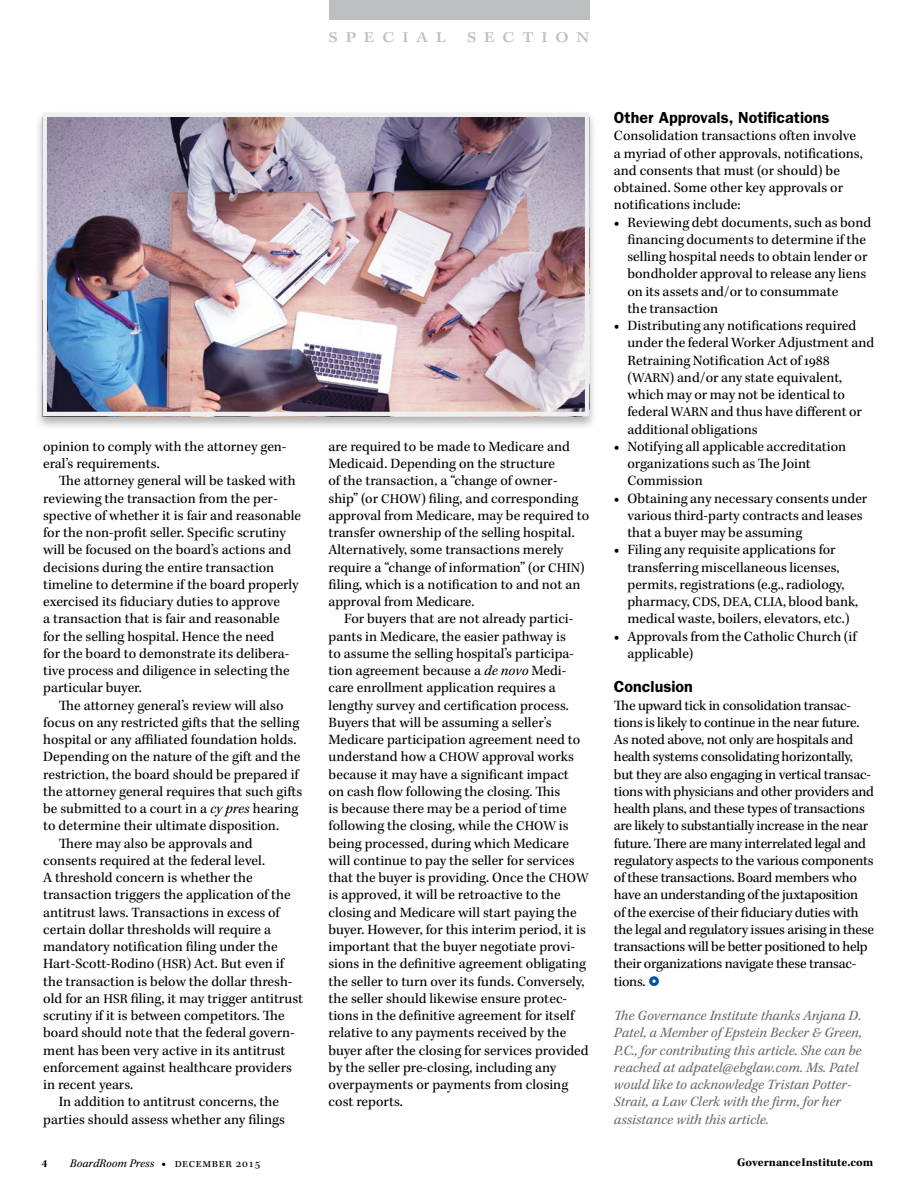
<style>
.page{position:relative;width:918px;height:1188px;background:#fff}
.page>*{position:absolute;margin:0;border:0;box-sizing:border-box;transform-origin:0 0}
.t1{font:600 16.05px "ITC Franklin Gothic Std";color:#000}
.t2{font:15px "Kepler Std Medium Ext Capt";letter-spacing:.515em;color:#bcbec0}
.body{font:14.55px/17.2px "Kepler Std";color:#000}
.body-no-indent{font:14.55px/17.2px "Kepler Std";letter-spacing:-.02em;color:#000}
.Endnote{font:italic 14.55px/17.2px "Kepler Std";color:#696a6d}
.body-no-indent-2{font:14.55px/17.2px "Kepler Std";color:#000}
.t3{font:italic 12px "Kepler Std";color:#000}
.t4{font:700 12px "Kepler Std";color:#000}
.t5{font:700 10.95px "Kepler Std";color:#000}
.s1{font-style:italic}
.s2{font-size:13.65px}
.s3{font-family:"Minion Pro";font-weight:700}
.s4{font-weight:900;font-style:normal}
.s5{font-style:normal}
</style>
<div class="page">
<div style="left:329px;top:0;width:260px;height:19px;background:#bcbec0"></div>
<div style="left:34px;top:110px;width:563px;height:321px;background:#000;opacity:.3"></div>
<img style="left:47px;top:118px;width:537px;height:293px">
<div style="left:42px;top:113px;width:547px;height:303px;border:4px solid #efeff0"></div>
<p class="t2" style="left:329px;top:28px;width:119px">SPECIAL</p>
<p class="t2" style="left:467px;top:28px;width:124px">SECTION</p>
<p class="body" style="left:43px;top:438px;width:245px">opinion to comply with the attorney gen&shy;eral’s requirements.</p>
<p class="body" style="left:43px;top:473px;width:259px;text-indent:16px">The attorney general will be tasked with reviewing the transaction from the per&shy;spective of whether it is fair and reasonable for the non-profit seller. Specific scrutiny will be focused on the board’s actions and decisions during the entire transaction timeline to determine if the board properly exercised its fiduciary duties to approve<br>a transaction that is fair and reasonable<br>for the selling hospital. Hence the need<br>for the board to demonstrate its delibera&shy;tive process and diligence in selecting the particular buyer.</p>
<p class="body" style="left:43px;top:697px;width:261px;text-indent:16px">The attorney general’s review will also focus on any restricted gifts that the selling hospital or any affiliated foundation holds.<br>Depending on the nature of the gift and the restriction, the board should be prepared if the attorney general requires that such gifts be submitted to a court in a <span class="s1">cy pres</span> hearing to determine their ultimate disposition.</p>
<p class="body" style="left:43px;top:835px;width:261px;text-indent:16px">There may also be approvals and consents required at the federal level.<br>A threshold concern is whether the transaction triggers the application of the antitrust laws. Transactions in excess of certain dollar thresholds will require a mandatory notification filing under the Hart-Scott-Rodino (<span class="s2">HSR</span>) Act. But even if the transaction is below the dollar thresh&shy;old for an <span class="s2">HSR</span> filing, it may trigger antitrust scrutiny if it is between competitors. The board should note that the federal govern&shy;ment has been very active in its antitrust enforcement against healthcare providers in recent years.</p>
<p class="body" style="left:43px;top:1094px;width:243px;text-indent:16px">In addition to antitrust concerns, the parties should assess whether any filings</p>
<p class="body" style="left:329px;top:438px;width:262px">are required to be made to Medicare and Medicaid. Depending on the structure<br>of the transaction, a “change of owner&shy;ship” (or <span class="s2">CHOW</span>) filing, and corresponding approval from Medicare, may be required to transfer ownership of the selling hospital.<br>Alternatively, some transactions merely require a “change of information” (or <span class="s2">CHIN</span>) filing, which is a notification to and not an approval from Medicare.</p>
<p class="body" style="left:329px;top:611px;width:262px;text-indent:16px">For buyers that are not already partici&shy;pants in Medicare, the easier pathway is<br>to assume the selling hospital’s participa&shy;tion agreement because a <span class="s1">de novo</span> Medi&shy;care enrollment application requires a lengthy survey and certification process.<br>Buyers that will be assuming a seller’s Medicare participation agreement need to understand how a <span class="s2">CHOW</span> approval works because it may have a significant impact<br>on cash flow following the closing. This<br>is because there may be a period of time following the closing, while the <span class="s2">CHOW</span> is being processed, during which Medicare will continue to pay the seller for services that the buyer is providing. Once the <span class="s2">CHOW </span>is approved, it will be retroactive to the closing and Medicare will start paying the buyer. However, for this interim period, it is important that the buyer negotiate provi&shy;sions in the definitive agreement obligating the seller to turn over its funds. Conversely, the seller should likewise ensure protec&shy;tions in the definitive agreement for itself relative to any payments received by the buyer after the closing for services provided by the seller pre-closing, including any overpayments or payments from closing cost reports.</p>
<h2 class="t1" style="left:614px;top:108px;width:217px">Other Approvals, Notifications</h2>
<p class="body-no-indent-2" style="left:614px;top:128px;width:250px">Consolidation transactions often involve a myriad of other approvals, notifications, and consents that must (or should) be obtained. Some other key approvals or notifications include:</p>
<p class="body" style="left:627px;top:214px;width:245px;text-indent:-14px"><span class="s3">•</span> Reviewing debt documents, such as bond financing documents to determine if the selling hospital needs to obtain lender or bondholder approval to release any liens on its assets and/or to consummate<br>the transaction</p>
<p class="body" style="left:627px;top:317px;width:248px;text-indent:-13px"><span class="s3">•</span> Distributing any notifications required under the federal Worker Adjustment and Retraining Notification Act of 1988 (<span class="s2">WARN</span>) and/or any state equivalent, which may or may not be identical to federal <span class="s2">WARN</span> and thus have different or additional obligations</p>
<p class="body" style="left:627px;top:438px;width:220px;text-indent:-14px"><span class="s3">•</span> Notifying all applicable accreditation organizations such as The Joint<br>Commission</p>
<p class="body" style="left:627px;top:490px;width:241px;text-indent:-14px"><span class="s3">•</span> Obtaining any necessary consents under various third-party contracts and leases that a buyer may be assuming</p>
<p class="body" style="left:627px;top:542px;width:232px;text-indent:-14px"><span class="s3">•</span> Filing any requisite applications for transferring miscellaneous licenses, permits, registrations (e.g., radiology, pharmacy, <span class="s2">CDS</span>, <span class="s2">DEA</span>, <span class="s2">CLIA</span>, blood bank, medical waste, boilers, elevators, etc.)</p>
<p class="body" style="left:627px;top:628px;width:231px;text-indent:-14px"><span class="s3">•</span> Approvals from the Catholic Church (if applicable)</p>
<h2 class="t1" style="left:614px;top:677px;width:80px">Conclusion</h2>
<p class="body-no-indent" style="left:614px;top:697px;width:261px">The upward tick in consolidation transac&shy;tions is likely to continue in the near future.<br>As noted above, not only are hospitals and health systems consolidating horizontally, but they are also engaging in vertical transac&shy;tions with physicians and other providers and health plans, and these types of transactions are likely to substantially increase in the near future. There are many interrelated legal and regulatory aspects to the various components of these transactions. Board members who have an understanding of the juxtaposition<br>of the exercise of their fiduciary duties with the legal and regulatory issues arising in these transactions will be better positioned to help their organizations navigate these transac&shy;tions.</p>
<p class="Endnote" style="left:614px;top:1007px;width:250px">The Governance Institute thanks Anjana D.<br>Patel, a Member of Epstein Becker &amp; Green, P.C., for contributing this article. She can be reached at adpatel@ebglaw.com. Ms. Patel would like to acknowledge Tristan Potter-Strait, a Law Clerk with the firm, for her assistance with this article.</p>
<p class="t5" style="left:42px;top:1158px;width:7px">4</p>
<p class="t3" style="left:70px;top:1157px;width:192px">BoardRoom Press <span class="s4">•</span> <span class="s5">december 2015</span></p>
<p class="t4" style="left:737px;top:1156px;width:138px">GovernanceInstitute.com</p>
</div>
